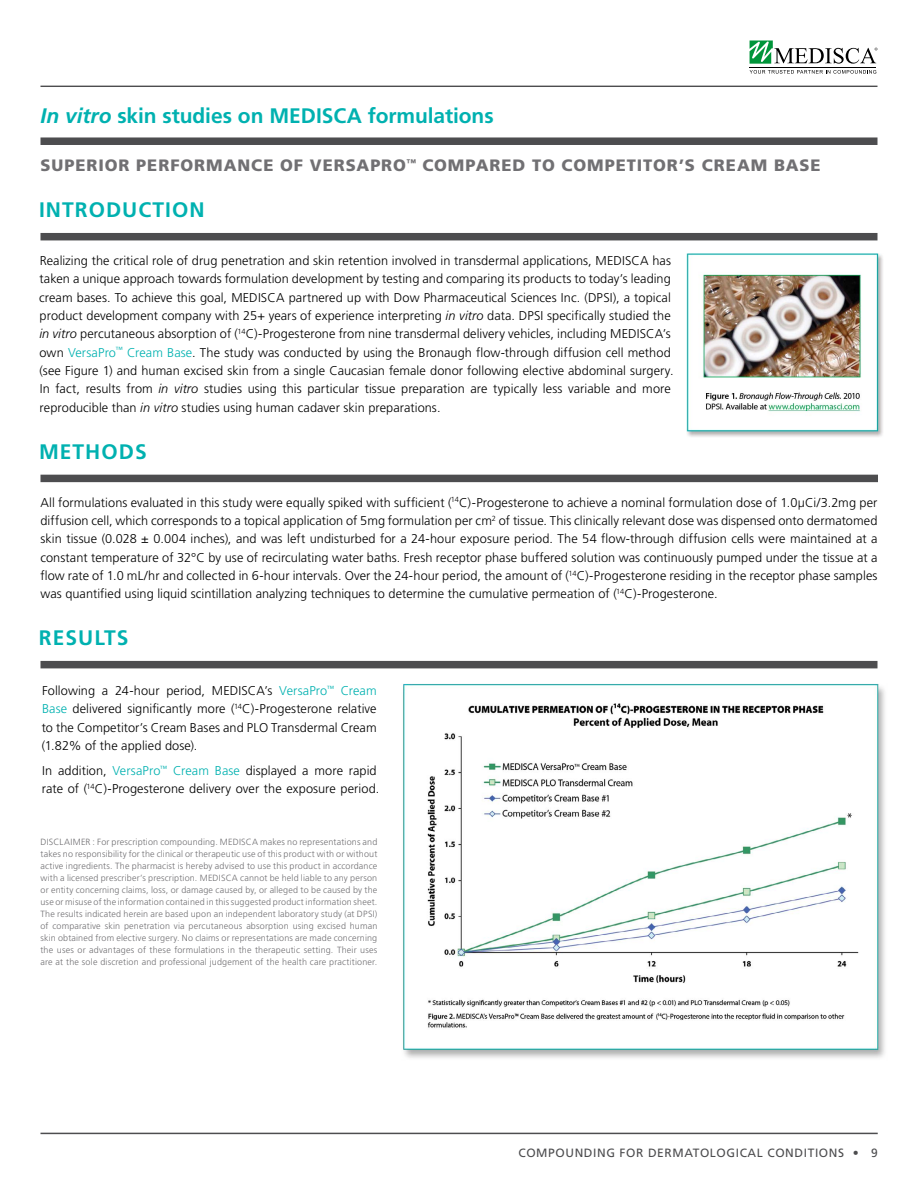
<style>
.page{position:relative;width:918px;height:1188px;background:#fff}
.page>*{position:absolute;margin:0;border:0;box-sizing:border-box;transform-origin:0 0}
.t1{font:700 21px "Frutiger LT Std";color:#00b1b0}
.t2{font:700 21px "Frutiger LT Std";letter-spacing:.05em;color:#00b1b0}
.t3{font:900 16.5px "Frutiger LT Std";letter-spacing:.06em;color:#717073}
.t4{font:300 12.75px/18.3px "Frutiger LT Std";letter-spacing:.005em;color:#000}
.t5{font:12px "Frutiger LT Std";letter-spacing:.05em;color:#4d4d4f}
.t6{font:300 9px/12px "Frutiger LT Std";letter-spacing:.015em;color:#717073;text-align:justify}
.s1{font-style:italic}
.s2{color:#00b1b0}
</style>
<div class="page">
<hr style="left:40px;top:1133px;width:838px;height:1px;background:#4d4d4f">
<hr style="left:750px;top:67px;width:126px;height:1px;background:#000">
<svg style="left:750px;top:70px;width:126px;height:4px"></svg>
<svg style="left:750px;top:41px;width:127px;height:23px"></svg>
<div style="left:40px;top:137px;width:838px;height:8px;background:#4d4d4f"></div>
<hr style="left:40px;top:86px;width:838px;height:1px;background:#4d4d4f">
<img style="left:687px;top:253px;width:196px;height:184px">
<div style="left:40px;top:233px;width:838px;height:7px;background:#4d4d4f"></div>
<div style="left:40px;top:475px;width:838px;height:7px;background:#4d4d4f"></div>
<div style="left:40px;top:661px;width:838px;height:7px;background:#4d4d4f"></div>
<img style="left:403px;top:684px;width:482px;height:374px">
<h1 class="t1" style="left:40px;top:103px;width:455px"><span class="s1">In vitro</span> skin studies on MEDISCA formulations</h1>
<p class="t3" style="left:40px;top:155px;width:782px">SUPERIOR PERFORMANCE OF VERSAPRO<sup>™</sup> COMPARED TO COMPETITOR’S CREAM BASE</p>
<h1 class="t2" style="left:39px;top:197px;width:167px">INTRODUCTION</h1>
<p class="t4" style="left:39px;top:252px;width:636px">Realizing the critical role of drug penetration and skin retention involved in transdermal applications, MEDISCA has taken a unique approach towards formulation development by testing and comparing its products to today’s leading cream bases. To achieve this goal, MEDISCA partnered up with Dow Pharmaceutical Sciences Inc. (DPSI), a topical product development company with 25+ years of experience interpreting <span class="s1">in vitro</span> data. DPSI specifically studied the <span class="s1">in vitro</span> percutaneous absorption of (<sup>14</sup>C)-Progesterone from nine transdermal delivery vehicles, including MEDISCA’s own <span class="s2">VersaPro</span><sup>™</sup> <span class="s2">Cream Base</span>. The study was conducted by using the Bronaugh flow-through diffusion cell method (see Figure 1) and human excised skin from a single Caucasian female donor following elective abdominal surgery.<br>In fact, results from <span class="s1">in vitro</span> studies using this particular tissue preparation are typically less variable and more reproducible than <span class="s1">in vitro</span> studies using human cadaver skin preparations.</p>
<h1 class="t2" style="left:39px;top:439px;width:109px">METHODS</h1>
<p class="t4" style="left:40px;top:493px;width:839px;text-align:justify">All formulations evaluated in this study were equally spiked with sufficient (<sup>14</sup>C)-Progesterone to achieve a nominal formulation dose of 1.0μCi/3.2mg per diffusion cell, which corresponds to a topical application of 5mg formulation per cm<sup>2</sup> of tissue. This clinically relevant dose was dispensed onto dermatomed skin tissue (0.028 ± 0.004 inches), and was left undisturbed for a 24-hour exposure period. The 54 flow-through diffusion cells were maintained at a constant temperature of 32°C by use of recirculating water baths. Fresh receptor phase buffered solution was continuously pumped under the tissue at a flow rate of 1.0 mL/hr and collected in 6-hour intervals. Over the 24-hour period, the amount of (<sup>14</sup>C)-Progesterone residing in the receptor phase samples was quantified using liquid scintillation analyzing techniques to determine the cumulative permeation of (<sup>14</sup>C)-Progesterone.</p>
<h1 class="t2" style="left:39px;top:625px;width:91px">RESULTS</h1>
<p class="t4" style="left:42px;top:682px;width:336px;text-align:justify">Following a 24-hour period, MEDISCA’s <span class="s2">VersaPro</span><sup>™</sup> <span class="s2">Cream Base</span> delivered significantly more (<sup>14</sup>C)-Progesterone relative to the Competitor’s Cream Bases and PLO Transdermal Cream (1.82% of the applied dose).</p>
<p class="t4" style="left:42px;top:762px;width:339px">In addition, <span class="s2">VersaPro</span><sup>™</sup> <span class="s2">Cream Base</span> displayed a more rapid rate of (<sup>14</sup>C)-Progesterone delivery over the exposure period.</p>
<p class="t6" style="left:40px;top:836px;width:338px">DISCLAIMER : For prescription compounding. MEDISCA makes no representations and takes no responsibility for the clinical or therapeutic use of this product with or without active ingredients. The pharmacist is hereby advised to use this product in accordance with a licensed prescriber’s prescription. MEDISCA cannot be held liable to any person or entity concerning claims, loss, or damage caused by, or alleged to be caused by the use or misuse of the information contained in this suggested product information sheet.<br>The results indicated herein are based upon an independent laboratory study (at DPSI) of comparative skin penetration via percutaneous absorption using excised human skin obtained from elective surgery. No claims or representations are made concerning the uses or advantages of these formulations in the therapeutic setting. Their uses are at the sole discretion and professional judgement of the health care practitioner.</p>
<p class="t5" style="left:518px;top:1146px;width:361px">COMPOUNDING FOR DERMATOLOGICAL CONDITIONS • 9</p>
</div>
